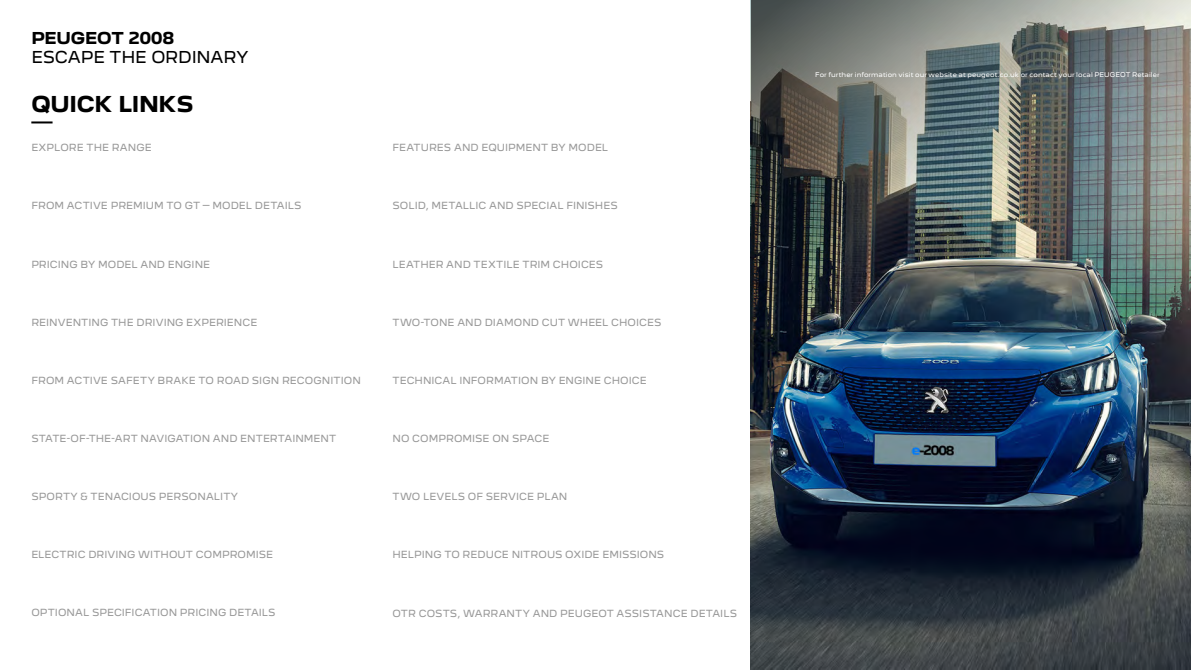
<style>
.page{position:relative;width:1191px;height:670px;background:#fff}
.page>*{position:absolute;margin:0;border:0;box-sizing:border-box;transform-origin:0 0}
.t1{font:700 20px "Peugeot New";letter-spacing:-.015em;color:#000}
.t2{font:15px "Peugeot New";letter-spacing:-.01em;color:#000}
.t3{font:700 15px "Peugeot New";letter-spacing:-.01em;color:#000}
.t4{font:9px "Peugeot New";letter-spacing:.005em;color:#999}
.t5{font:6px "Peugeot New";letter-spacing:.01em;color:#fff}
</style>
<div class="page">
<img style="left:751px;top:0;width:440px;height:670px">
<hr style="left:31px;top:121px;width:22px;height:2px;background:#000">
<h2 class="t3" style="left:31px;top:28px;width:144px">PEUGEOT 2008</h2>
<h2 class="t2" style="left:31px;top:47px;width:218px">ESCAPE THE ORDINARY</h2>
<h1 class="t1" style="left:31px;top:90px;width:164px">QUICK LINKS</h1>
<p class="t4" style="left:31px;top:142px;width:122px">EXPLORE THE RANGE</p>
<p class="t4" style="left:31px;top:200px;width:272px">FROM ACTIVE PREMIUM TO GT – MODEL DETAILS</p>
<p class="t4" style="left:392px;top:142px;width:217px">FEATURES AND EQUIPMENT BY MODEL</p>
<p class="t4" style="left:392px;top:200px;width:227px">SOLID, METALLIC AND SPECIAL FINISHES</p>
<p class="t4" style="left:31px;top:258px;width:180px">PRICING BY MODEL AND ENGINE</p>
<p class="t4" style="left:392px;top:258px;width:212px">LEATHER AND TEXTILE TRIM CHOICES</p>
<p class="t4" style="left:31px;top:316px;width:228px">REINVENTING THE DRIVING EXPERIENCE</p>
<p class="t4" style="left:392px;top:316px;width:270px">TWO-TONE AND DIAMOND CUT WHEEL CHOICES</p>
<p class="t4" style="left:31px;top:374px;width:331px">FROM ACTIVE SAFETY BRAKE TO ROAD SIGN RECOGNITION</p>
<p class="t4" style="left:392px;top:374px;width:256px">TECHNICAL INFORMATION BY ENGINE CHOICE</p>
<p class="t4" style="left:31px;top:432px;width:306px">STATE-OF-THE-ART NAVIGATION AND ENTERTAINMENT</p>
<p class="t4" style="left:392px;top:432px;width:158px">NO COMPROMISE ON SPACE</p>
<p class="t4" style="left:31px;top:491px;width:208px">SPORTY &amp; TENACIOUS PERSONALITY</p>
<p class="t4" style="left:392px;top:491px;width:176px">TWO LEVELS OF SERVICE PLAN</p>
<p class="t4" style="left:31px;top:549px;width:243px">ELECTRIC DRIVING WITHOUT COMPROMISE</p>
<p class="t4" style="left:392px;top:549px;width:273px">HELPING TO REDUCE NITROUS OXIDE EMISSIONS</p>
<p class="t4" style="left:31px;top:607px;width:246px">OPTIONAL SPECIFICATION PRICING DETAILS</p>
<p class="t4" style="left:392px;top:607px;width:346px">OTR COSTS, WARRANTY AND PEUGEOT ASSISTANCE DETAILS</p>
<p class="t5" style="left:815px;top:70px;width:346px">For further information visit our website at peugeot.co.uk or contact your local PEUGEOT Retailer</p>
</div>
